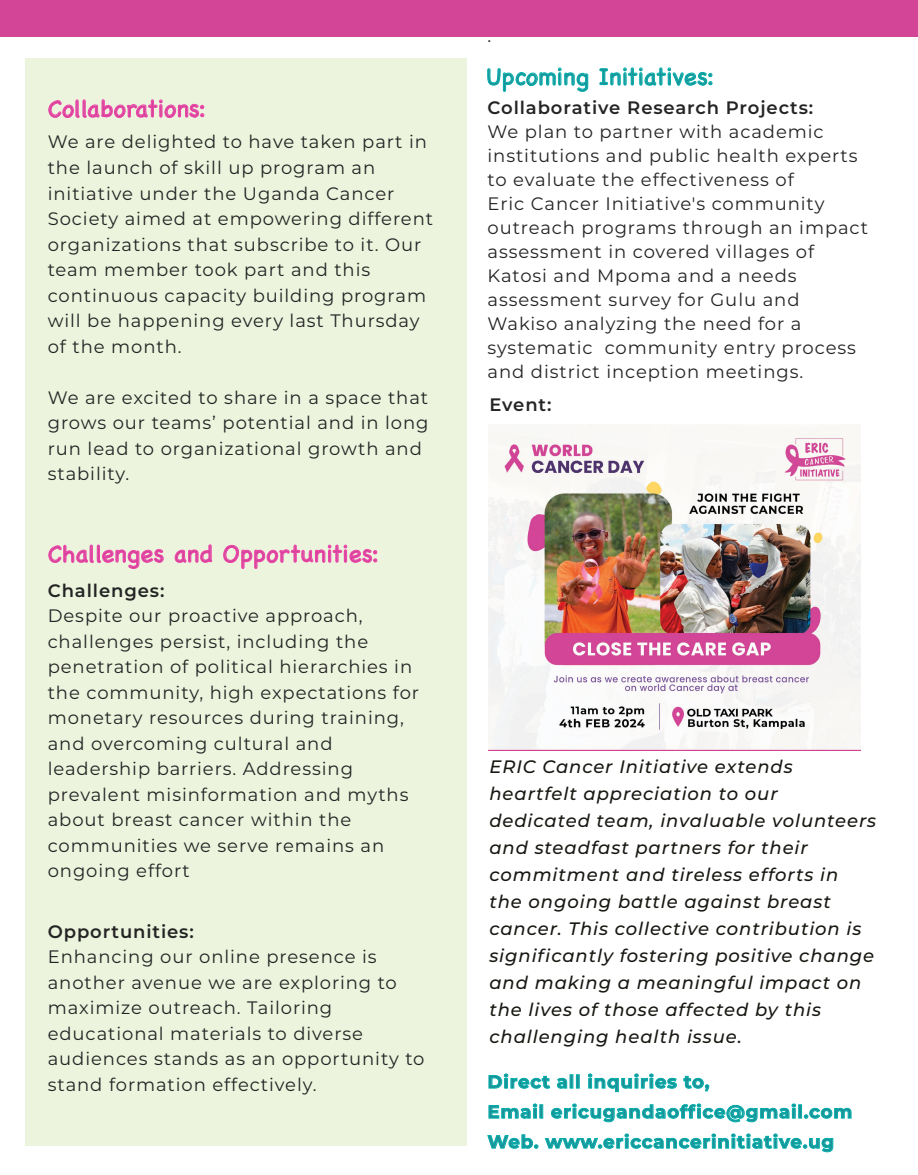
<style>
.page{position:relative;width:918px;height:1175px;background:#fff}
.page>*{position:absolute;margin:0;border:0;box-sizing:border-box;transform-origin:0 0}
.t1{font:24px "Chalkboard";letter-spacing:.01em;color:#d24598}
.t2{font:24px "Chalkboard";letter-spacing:.01em;color:#1e8f96}
.t3{font:18px/25.5px "Montserrat";letter-spacing:.05em;color:#242424}
.t4{font:italic 500 18px/27px "Montserrat";letter-spacing:.05em;color:#181813}
.t5{font:700 18px/30px "Montserrat";letter-spacing:.05em;color:#1e8f96}
.t6{font:600 18px "Montserrat";letter-spacing:.05em;color:#242424}
</style>
<div class="page">
<div style="left:0;top:0;width:918px;height:36px;background:#d34597"></div>
<svg style="left:489px;top:1073px;width:61px;height:15px"></svg>
<svg style="left:557px;top:1077px;width:10px;height:11px"></svg>
<div style="left:576px;top:1074px;width:3px;height:14px;border:1px solid #00afab"></div>
<svg style="left:588px;top:1073px;width:89px;height:19px"></svg>
<svg style="left:684px;top:1075px;width:25px;height:16px"></svg>
<svg style="left:489px;top:1103px;width:48px;height:15px"></svg>
<div style="left:533px;top:1108px;width:4px;height:10px;border:1px solid #00afab"></div>
<svg style="left:551px;top:1103px;width:245px;height:19px"></svg>
<div style="left:799px;top:1104px;width:3px;height:14px;border:1px solid #00afab"></div>
<svg style="left:804px;top:1107px;width:47px;height:11px"></svg>
<svg style="left:487px;top:1134px;width:51px;height:14px"></svg>
<svg style="left:545px;top:1133px;width:288px;height:19px"></svg>
<div style="left:25px;top:58px;width:441px;height:1087px;background:#ecf4dd"></div>
<svg style="left:49px;top:544px;width:115px;height:25px"></svg>
<svg style="left:175px;top:544px;width:37px;height:18px"></svg>
<svg style="left:223px;top:544px;width:154px;height:25px"></svg>
<svg style="left:49px;top:99px;width:155px;height:19px"></svg>
<svg style="left:487px;top:67px;width:102px;height:25px"></svg>
<svg style="left:599px;top:67px;width:114px;height:19px"></svg>
<img style="left:488px;top:424px;width:373px;height:326px">
<h1 class="t1" style="left:48px;top:94px;width:160px">Collaborations:</h1>
<p class="t3" style="left:48px;top:129px;width:387px">We are delighted to have taken part in the launch of skill up program an initiative under the Uganda Cancer Society aimed at empowering different organizations that subscribe to it. Our team member took part and this continuous capacity building program will be happening every last Thursday of the month.</p>
<p class="t3" style="left:48px;top:384px;width:382px">We are excited to share in a space that grows our teams’ potential and in long run lead to organizational growth and stability.</p>
<h1 class="t1" style="left:48px;top:539px;width:333px">Challenges and Opportunities:</h1>
<p class="t6" style="left:48px;top:577px;width:118px">Challenges:</p>
<p class="t3" style="left:48px;top:602px;width:373px">Despite our proactive approach, challenges persist, including the penetration of political hierarchies in the community, high expectations for monetary resources during training, and overcoming cultural and leadership barriers. Addressing prevalent misinformation and myths about breast cancer within the communities we serve remains an ongoing effort</p>
<p class="t6" style="left:48px;top:918px;width:148px">Opportunities:</p>
<p class="t3" style="left:48px;top:943px;width:378px">Enhancing our online presence is another avenue we are exploring to maximize outreach. Tailoring educational materials to diverse audiences stands as an opportunity to stand formation effectively.</p>
<p class="t3" style="left:488px;top:22px;width:5px">.</p>
<h1 class="t2" style="left:486px;top:62px;width:230px">Upcoming Initiatives:</h1>
<p class="t6" style="left:488px;top:95px;width:327px">Collaborative Research Projects:</p>
<p class="t3" style="left:488px;top:119px;width:382px;line-height:24px">We plan to partner with academic institutions and public health experts to evaluate the effectiveness of<br>Eric Cancer Initiative's community outreach programs through an impact assessment in covered villages of Katosi and Mpoma and a needs assessment survey for Gulu and Wakiso analyzing the need for a systematic community entry process and district inception meetings.</p>
<p class="t6" style="left:489px;top:392px;width:64px">Event:</p>
<p class="t4" style="left:489px;top:752px;width:388px">ERIC Cancer Initiative extends heartfelt appreciation to our dedicated team, invaluable volunteers and steadfast partners for their commitment and tireless efforts in<br>the ongoing battle against breast cancer. This collective contribution is significantly fostering positive change and making a meaningful impact on the lives of those affected by this challenging health issue.</p>
<p class="t5" style="left:488px;top:1065px;width:366px">Direct all inquiries to,<br>Email ericugandaoffice@gmail.com<br>Web. www.ericcancerinitiative.ug</p>
</div>
